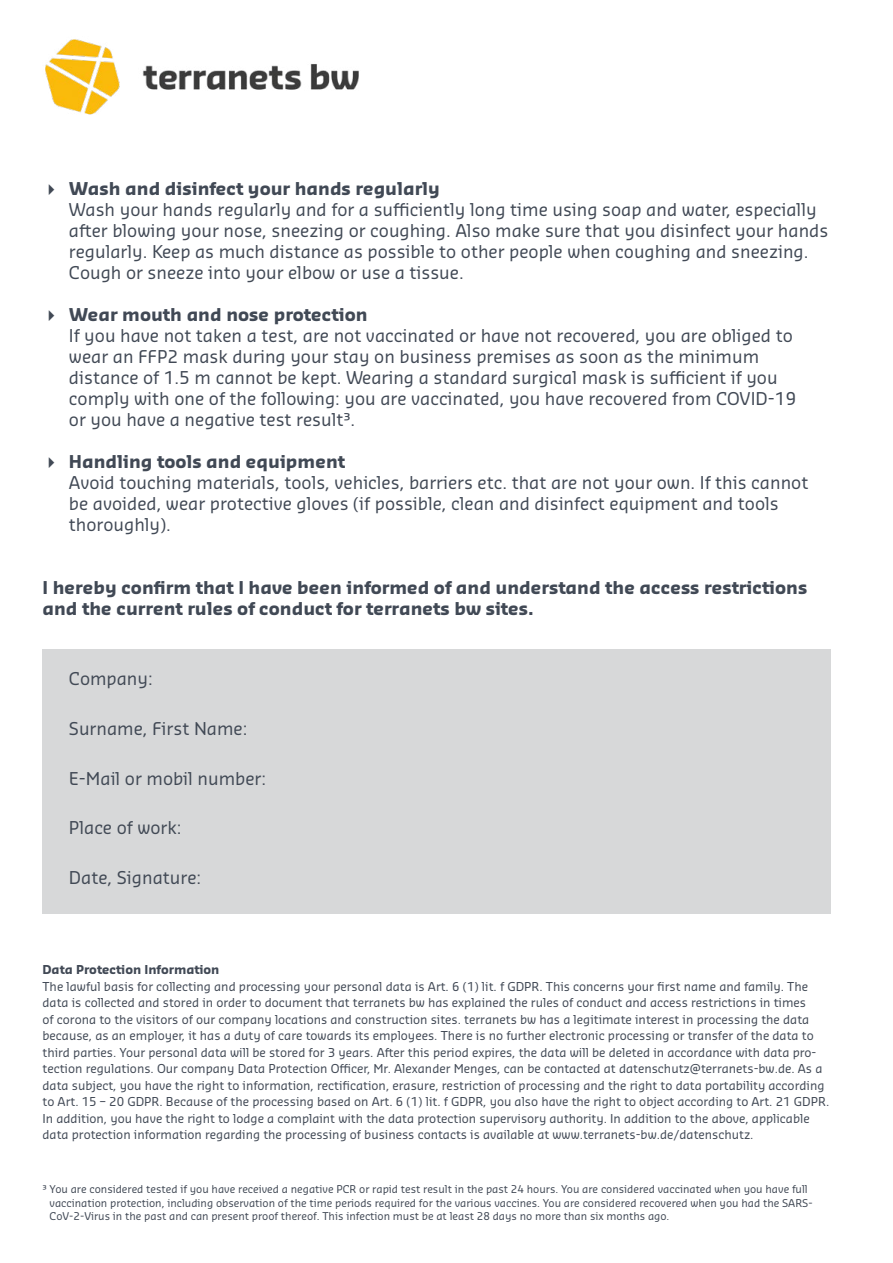
<style>
.page{position:relative;width:893px;height:1263px;background:#fff}
.page>*{position:absolute;margin:0;border:0;box-sizing:border-box;transform-origin:0 0}
.t1{font:17.25px/21px "Sansa Pro";color:#414955}
.t2{font:700 17.25px/21px "Sansa Pro";color:#414955}
.t3{font:12px/16.5px "Sansa Pro";color:#414955}
.t4{font:700 12px "Sansa Pro";color:#414955}
.t5{font:10.5px/13.5px "Sansa Pro";color:#414955}
.s1{font-weight:700}
</style>
<div class="page">
<div style="left:43px;top:649px;width:788px;height:264px;background:#d7d8d9"></div>
<img style="left:45px;top:39px;width:314px;height:76px">
<p class="t1" style="left:69px;top:177px;width:761px;text-indent:-26px">✔ <span class="s1">Wash and disinfect your hands regularly<br></span>Wash your hands regularly and for a sufficiently long time using soap and water, especially after blowing your nose, sneezing or coughing. Also make sure that you disinfect your hands regularly. Keep as much distance as possible to other people when coughing and sneezing.<br>Cough or sneeze into your elbow or use a tissue.</p>
<p class="t1" style="left:69px;top:303px;width:729px;text-indent:-26px">✔ <span class="s1">Wear mouth and nose protection<br></span>If you have not taken a test, are not vaccinated or have not recovered, you are obliged to wear an FFP2 mask during your stay on business premises as soon as the minimum distance of 1.5 m cannot be kept. Wearing a standard surgical mask is sufficient if you comply with one of the following: you are vaccinated, you have recovered from COVID-19 or you have a negative test result³.</p>
<h1 class="t1" style="left:69px;top:450px;width:741px;text-indent:-26px">✔ <span class="s1">Handling tools and equipment<br></span>Avoid touching materials, tools, vehicles, barriers etc. that are not your own. If this cannot be avoided, wear protective gloves (if possible, clean and disinfect equipment and tools thoroughly).</h1>
<h1 class="t2" style="left:43px;top:576px;width:766px">I hereby confirm that I have been informed of and understand the access restrictions and the current rules of conduct for terranets bw sites.</h1>
<h1 class="t1" style="left:69px;top:668px;width:85px">Company:</h1>
<h1 class="t1" style="left:69px;top:717px;width:180px">Surname, First Name:</h1>
<h1 class="t1" style="left:69px;top:767px;width:199px">E-Mail or mobil number:</h1>
<h1 class="t1" style="left:69px;top:816px;width:114px">Place of work:</h1>
<h1 class="t1" style="left:69px;top:866px;width:134px">Date, Signature:</h1>
<p class="t4" style="left:43px;top:962px;width:179px">Data Protection Information</p>
<p class="t3" style="left:43px;top:978px;width:788px">The lawful basis for collecting and processing your personal data is Art. 6 (1) lit. f GDPR. This concerns your first name and family. The data is collected and stored in order to document that terranets bw has explained the rules of conduct and access restrictions in times<br>of corona to the visitors of our company locations and construction sites. terranets bw has a legitimate interest in processing the data because, as an employer, it has a duty of care towards its employees. There is no further electronic processing or transfer of the data to third parties. Your personal data will be stored for 3 years. After this period expires, the data will be deleted in accordance with data pro&shy;tection regulations. Our company Data Protection Officer, Mr. Alexander Menges, can be contacted at datenschutz@terranets-bw.de. As a data subject, you have the right to information, rectification, erasure, restriction of processing and the right to data portability according to Art. 15 – 20 GDPR. Because of the processing based on Art. 6 (1) lit. f GDPR, you also have the right to object according to Art. 21 GDPR.<br>In addition, you have the right to lodge a complaint with the data protection supervisory authority. In addition to the above, applicable data protection information regarding the processing of business contacts is available at www.terranets-bw.de/datenschutz.</p>
<p class="t5" style="left:50px;top:1182px;width:764px;text-indent:-7px">³ You are considered tested if you have received a negative PCR or rapid test result in the past 24 hours. You are considered vaccinated when you have full vaccination protection, including observation of the time periods required for the various vaccines. You are considered recovered when you had the SARS-<br>CoV-2-Virus in the past and can present proof thereof. This infection must be at least 28 days no more than six months ago.</p>
</div>
